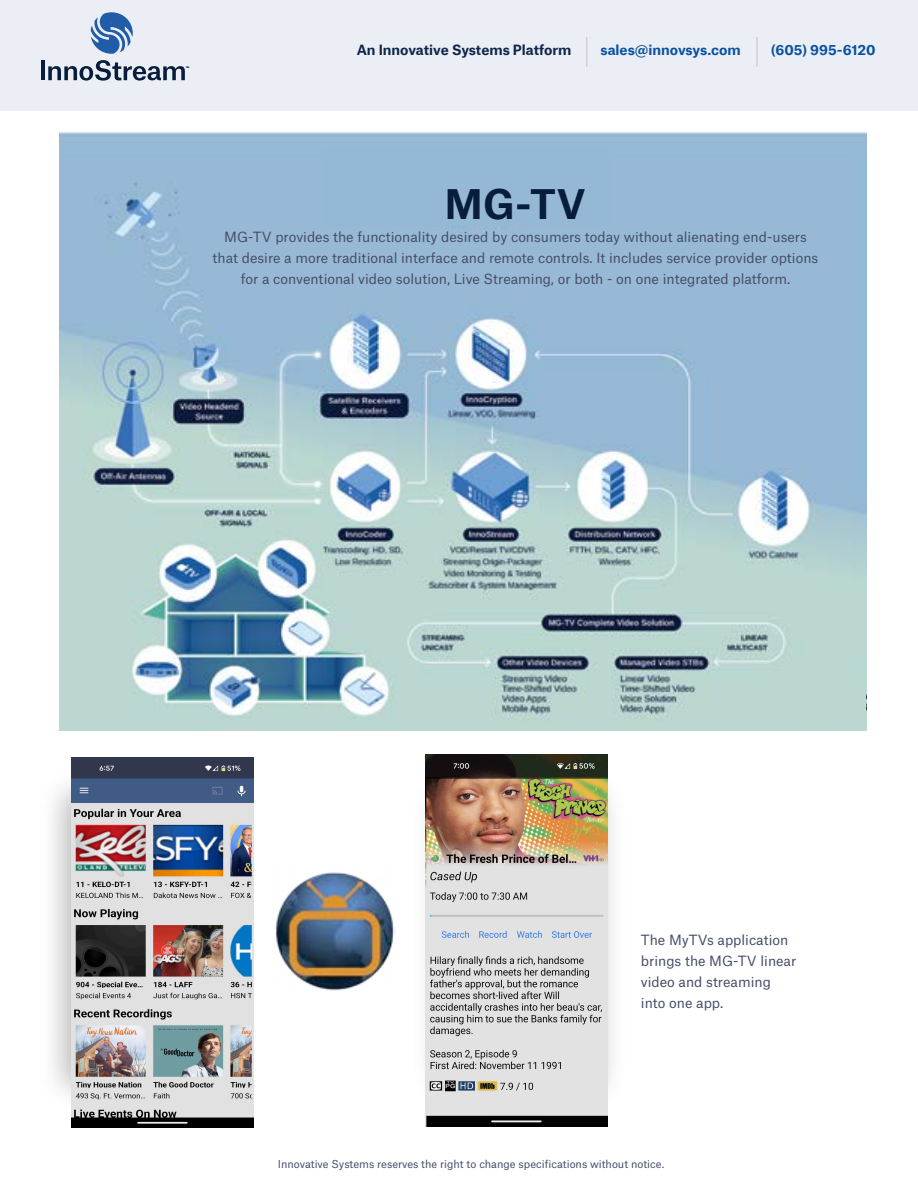
<style>
.page{position:relative;width:918px;height:1188px;background:#fff}
.page>*{position:absolute;margin:0;border:0;box-sizing:border-box;transform-origin:0 0}
.t1{font:700 39px "Atlas Grotesk Web";color:#081c3c}
.t2{font:13.5px/21px "Atlas Grotesk";color:#454d69;text-align:center}
.t3{font:13.5px/21px "Atlas Grotesk";color:#464d69}
.t4{font:700 13.5px "Atlas Grotesk Web";color:#0a52a0}
.t5{font:700 13.5px "Atlas Grotesk Web";color:#11274a}
.t6{font:10.5px "Atlas Grotesk";color:#454d69}
</style>
<div class="page">
<div style="left:0;top:0;width:918px;height:111px;background:#ebeff5"></div>
<svg style="left:91px;top:12px;width:42px;height:42px"></svg>
<hr style="left:41px;top:60px;width:3px;height:20px;background:#081c3c">
<svg style="left:48px;top:60px;width:141px;height:21px"></svg>
<hr style="left:586px;top:37px;width:2px;height:30px;background:#d1d3d2">
<hr style="left:756px;top:37px;width:2px;height:30px;background:#d1d3d2">
<img style="left:52px;top:757px;width:202px;height:365px">
<img style="left:72px;top:757px;width:181px;height:370px">
<img style="left:425px;top:754px;width:183px;height:373px">
<img style="left:59px;top:133px;width:807px;height:598px">
<div style="left:759px;top:676px;width:107px;height:47px;background:#bbd7d0"></div>
<div style="left:324px;top:147px;width:286px;height:79px;background:#95b8d4"></div>
<img style="left:275px;top:872px;width:119px;height:119px">
<p class="t5" style="left:357px;top:39px;width:216px">An Innovative Systems Platform</p>
<p class="t4" style="left:601px;top:39px;width:142px">sales@innovsys.com</p>
<p class="t4" style="left:771px;top:39px;width:106px">(605) 995-6120</p>
<h1 class="t1" style="left:445px;top:172px;width:142px">MG-TV</h1>
<p class="t2" style="left:213px;top:225px;width:607px">MG-TV provides the functionality desired by consumers today without alienating end-users that desire a more traditional interface and remote controls. It includes service provider options for a conventional video solution, Live Streaming, or both - on one integrated platform.</p>
<p class="t3" style="left:641px;top:928px;width:157px">The MyTVs application brings the MG-TV linear video and streaming into one app.</p>
<p class="t6" style="left:278px;top:1155px;width:388px">Innovative Systems reserves the right to change specifications without notice.</p>
</div>
